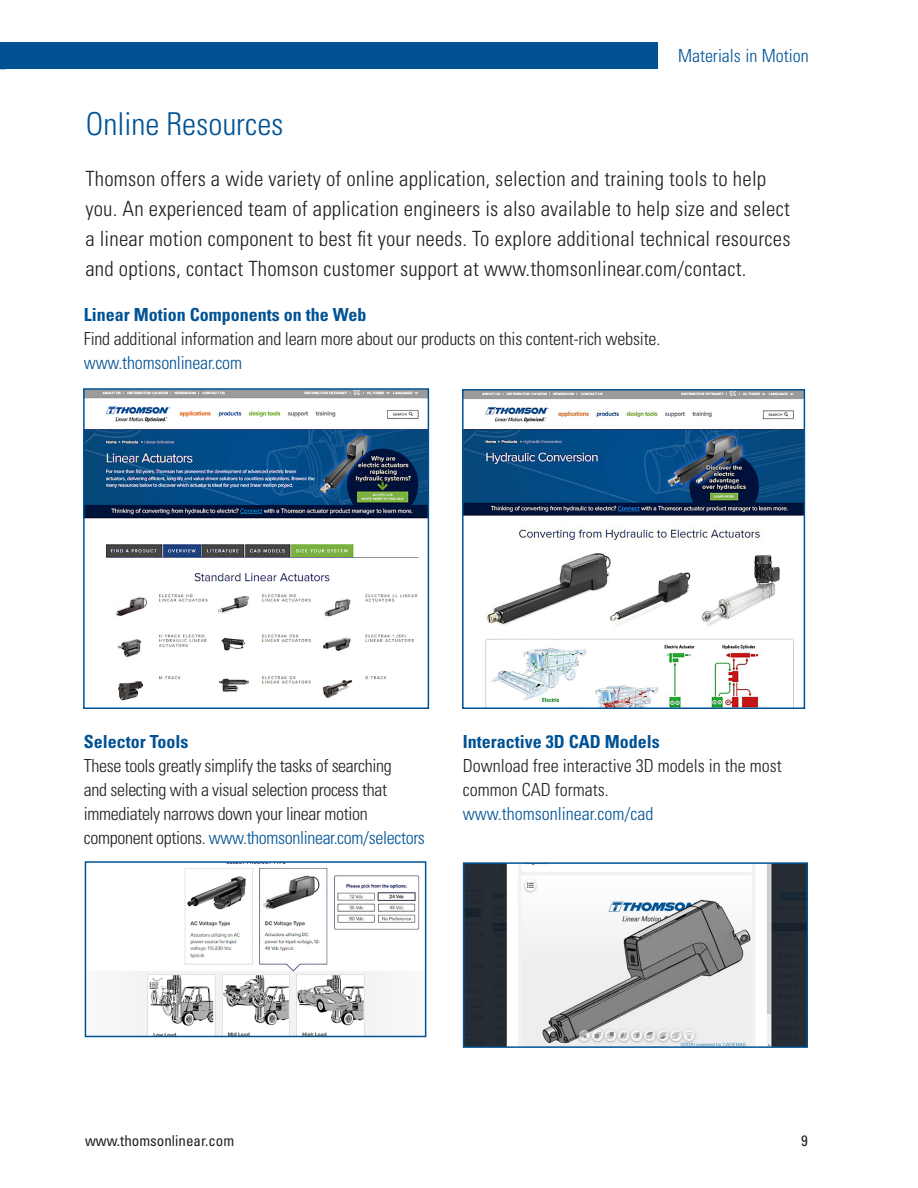
<style>
.page{position:relative;width:918px;height:1188px;background:#fff}
.page>*{position:absolute;margin:0;border:0;box-sizing:border-box;transform-origin:0 0}
.t1{font:300 condensed 31.5px "Univers LT Std";color:#005294}
.t2{font:300 condensed 21px/30px "Univers LT Std";letter-spacing:.01em;color:#231f20}
.standard_body_copy{font:300 condensed 18px/24px "Univers LT Std";letter-spacing:-.01em;color:#231f20}
.standard_body_copy-2{font:700 condensed 18px "Univers LT Std";color:#005294}
.t3{font:300 condensed 18px "Univers LT Std";color:#005294}
.t4{font:condensed 15px "Univers LT Std";color:#231f20}
.s1{color:#005294}
.s2{font-weight:700;color:#005294}
</style>
<div class="page">
<div style="left:0;top:43px;width:658px;height:26px;background:#005294"></div>
<img style="left:466px;top:865px;width:339px;height:180px">
<div style="left:463px;top:862px;width:345px;height:186px;border:2px solid #005294"></div>
<img style="left:465px;top:392px;width:337px;height:314px">
<div style="left:462px;top:389px;width:343px;height:320px;border:2px solid #005294"></div>
<img style="left:114px;top:868px;width:306px;height:166px">
<div style="left:85px;top:861px;width:341px;height:176px;border:2px solid #005294"></div>
<img style="left:86px;top:391px;width:340px;height:310px">
<div style="left:83px;top:388px;width:346px;height:321px;border:2px solid #005294"></div>
<p class="t3" style="left:678px;top:45px;width:132px">Materials in Motion</p>
<p class="t1" style="left:86px;top:105px;width:199px">Online Resources</p>
<p class="t2" style="left:85px;top:164px;width:707px">Thomson offers a wide variety of online application, selection and training tools to help you. An experienced team of application engineers is also available to help size and select a linear motion component to best fit your needs. To explore additional technical resources and options, contact Thomson customer support at www.thomsonlinear.com/contact.</p>
<p class="standard_body_copy-2" style="left:84px;top:304px;width:284px">Linear Motion Components on the Web</p>
<p class="standard_body_copy" style="left:84px;top:327px;width:578px">Find additional information and learn more about our products on this content-rich website. <span class="s1">www.thomsonlinear.com</span></p>
<p class="standard_body_copy" style="left:84px;top:730px;width:343px"><span class="s2">Selector Tools<br></span>These tools greatly simplify the tasks of searching<br>and selecting with a visual selection process that immediately narrows down your linear motion component options. <span class="s1">www.thomsonlinear.com/selectors</span></p>
<p class="standard_body_copy" style="left:463px;top:730px;width:320px"><span class="s2">Interactive 3D CAD Models<br></span>Download free interactive 3D models in the most common CAD formats. <span class="s1">www.thomsonlinear.com/cad</span></p>
<p class="t4" style="left:85px;top:1131px;width:151px">www.thomsonlinear.com</p>
<p class="t4" style="left:801px;top:1131px;width:8px">9</p>
</div>
